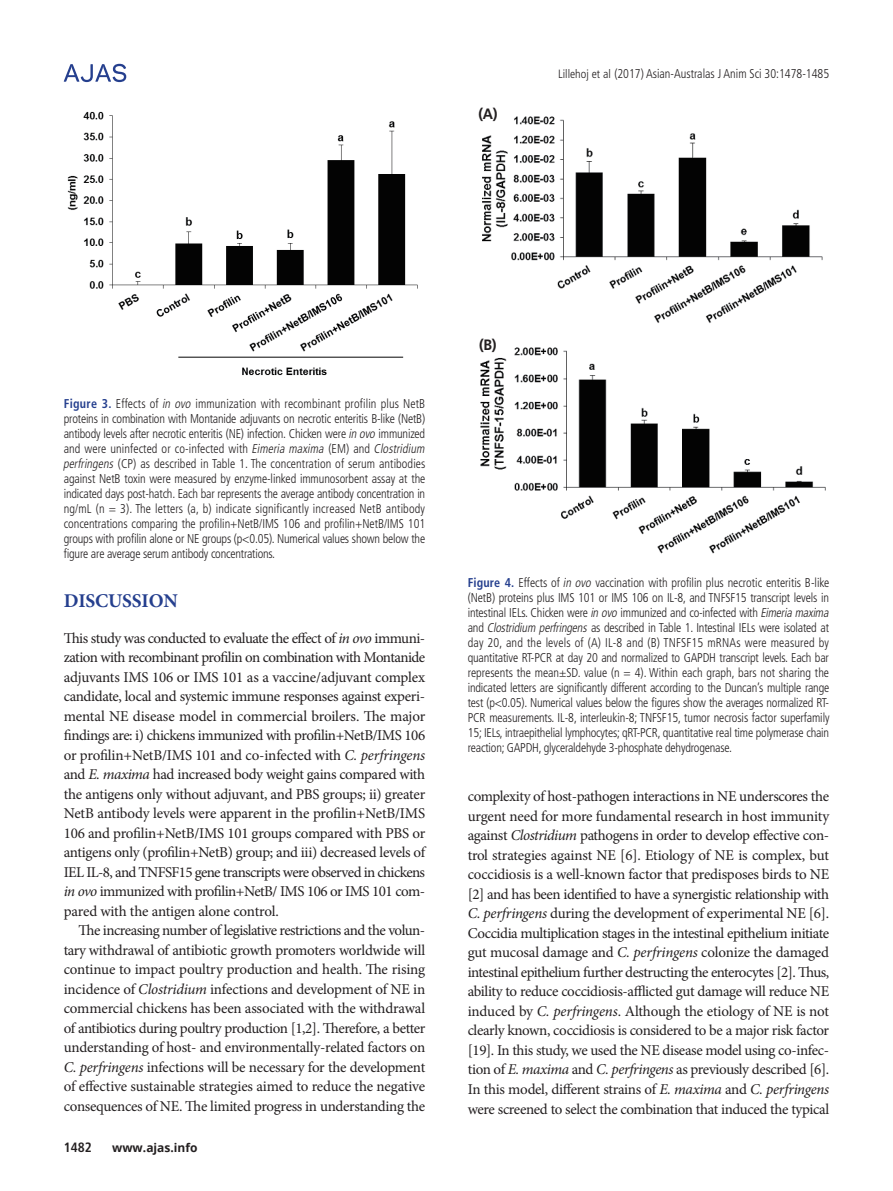
<style>
.page{position:relative;width:893px;height:1191px;background:#fff}
.page>*{position:absolute;margin:0;border:0;box-sizing:border-box;transform-origin:0 0}
.대제목{font:700 19.5px "Minion Pro";letter-spacing:-.01em;color:#253f8e}
.본문{font:15px/19.5px "Minion Pro";letter-spacing:-.025em;color:#231f20;text-align:justify}
.그림_지문{font:700 15px "Frutiger LT Std";color:#231f20;scale:.95 1}
.t1{font:700 condensed 13.5px "Frutiger LT Std";color:#231f20}
.표_그림__제목{font:300 condensed 12.75px/15px "Frutiger LT Std";letter-spacing:-.015em;color:#231f20;scale:.95 1}
.t2{font:700 12px "Open Sans";color:#231f20}
.s1{font-size:12px}
.s2{font-weight:700;color:#253f8e}
.s3{font-style:italic}
</style>
<div class="page">
<svg style="left:64px;top:64px;width:62px;height:18px"></svg>
<img style="left:67px;top:111px;width:351px;height:265px">
<img style="left:482px;top:116px;width:341px;height:207px">
<img style="left:480px;top:347px;width:346px;height:207px">
<p class="그림_지문" style="left:478px;top:105px;width:22px">(A)</p>
<p class="표_그림__제목" style="left:558px;top:66px;width:287px"><span class="s1">Lillehoj et al</span> (2017) Asian-Australas J Anim Sci 30:1478-1485</p>
<p class="표_그림__제목" style="left:63px;top:396px;width:385px"><span class="s2">Figure 3.</span> Effects of <span class="s3">in ovo</span> immunization with recombinant profilin plus NetB proteins in combination with Montanide adjuvants on necrotic enteritis B-like (NetB) antibody levels after necrotic enteritis (NE) infection. Chicken were <span class="s3">in ovo</span> immunized and were uninfected or co-infected with <span class="s3">Eimeria maxima</span> (EM) and <span class="s3">Clostridium perfringens</span> (CP) as described in Table 1. The concentration of serum antibodies against NetB toxin were measured by enzyme-linked immunosorbent assay at the indicated days post-hatch. Each bar represents the average antibody concentration in ng/mL (n = 3). The letters (a, b) indicate significantly increased NetB antibody concentrations comparing the profilin+NetB/IMS 106 and profilin+NetB/IMS 101 groups with profilin alone or NE groups (p&lt;0.05). Numerical values shown below the figure are average serum antibody concentrations.</p>
<p class="대제목" style="left:64px;top:587px;width:116px">DISCUSSION</p>
<p class="본문" style="left:64px;top:628px;width:363px">This study was conducted to evaluate the effect of <span class="s3">in ovo</span> immuni&shy;zation with recombinant profilin on combination with Montanide adjuvants IMS 106 or IMS 101 as a vaccine/adjuvant complex candidate, local and systemic immune responses against experi&shy;mental NE disease model in commercial broilers. The major findings are: i) chickens immunized with profilin+NetB/IMS 106 or profilin+NetB/IMS 101 and co-infected with <span class="s3">C. perfringens </span>and <span class="s3">E. maxima</span> had increased body weight gains compared with the antigens only without adjuvant, and PBS groups; ii) greater NetB antibody levels were apparent in the profilin+NetB/IMS 106 and profilin+NetB/IMS 101 groups compared with PBS or antigens only (profilin+NetB) group; and iii) decreased levels of IEL IL-8, and TNFSF15 gene transcripts were observed in chickens <span class="s3">in ovo</span> immunized with profilin+NetB/ IMS 106 or IMS 101 com&shy;pared with the antigen alone control.</p>
<p class="본문" style="left:64px;top:920px;width:363px;text-indent:15px">The increasing number of legislative restrictions and the volun&shy;tary withdrawal of antibiotic growth promoters worldwide will continue to impact poultry production and health. The rising incidence of <span class="s3">Clostridium</span> infections and development of NE in commercial chickens has been associated with the withdrawal of antibiotics during poultry production [1,2]. Therefore, a better understanding of host- and environmentally-related factors on <span class="s3">C. perfringens</span> infections will be necessary for the development of effective sustainable strategies aimed to reduce the negative consequences of NE. The limited progress in understanding the</p>
<p class="t1" style="left:64px;top:1139px;width:30px">1482</p>
<p class="t2" style="left:112px;top:1138px;width:87px">www.ajas.info</p>
<p class="그림_지문" style="left:479px;top:335px;width:20px">(B)</p>
<p class="표_그림__제목" style="left:468px;top:575px;width:384px"><span class="s2">Figure 4.</span> Effects of <span class="s3">in ovo</span> vaccination with profilin plus necrotic enteritis B-like (NetB) proteins plus IMS 101 or IMS 106 on IL-8, and TNFSF15 transcript levels in intestinal IELs. Chicken were <span class="s3">in ovo</span> immunized and co-infected with <span class="s3">Eimeria maxima </span>and <span class="s3">Clostridium perfringens</span> as described in Table 1. Intestinal IELs were isolated at day 20, and the levels of (A) IL-8 and (B) TNFSF15 mRNAs were measured by quantitative RT-PCR at day 20 and normalized to GAPDH transcript levels. Each bar represents the mean±SD. value (n = 4). Within each graph, bars not sharing the indicated letters are significantly different according to the Duncan’s multiple range test (p&lt;0.05). Numerical values below the figures show the averages normalized RT-PCR measurements. IL-8, interleukin-8; TNFSF15, tumor necrosis factor superfamily 15; IELs, intraepithelial lymphocytes; qRT-PCR, quantitative real time polymerase chain reaction; GAPDH, glyceraldehyde 3-phosphate dehydrogenase.</p>
<p class="본문" style="left:468px;top:787px;width:363px">complexity of host-pathogen interactions in NE underscores the urgent need for more fundamental research in host immunity against <span class="s3">Clostridium</span> pathogens in order to develop effective con&shy;trol strategies against NE [6]. Etiology of NE is complex, but coccidiosis is a well-known factor that predisposes birds to NE [2] and has been identified to have a synergistic relationship with <span class="s3">C. perfringens</span> during the development of experimental NE [6].<br>Coccidia multiplication stages in the intestinal epithelium initiate gut mucosal damage and <span class="s3">C. perfringens</span> colonize the damaged intestinal epithelium further destructing the enterocytes [2]. Thus, ability to reduce coccidiosis-afflicted gut damage will reduce NE induced by <span class="s3">C. perfringens</span>. Although the etiology of NE is not clearly known, coccidiosis is considered to be a major risk factor [19]. In this study, we used the NE disease model using co-infec&shy;tion of <span class="s3">E. maxima</span> and <span class="s3">C. perfringens</span> as previously described [6].<br>In this model, different strains of <span class="s3">E. maxima</span> and <span class="s3">C. perfringens </span>were screened to select the combination that induced the typical</p>
</div>
